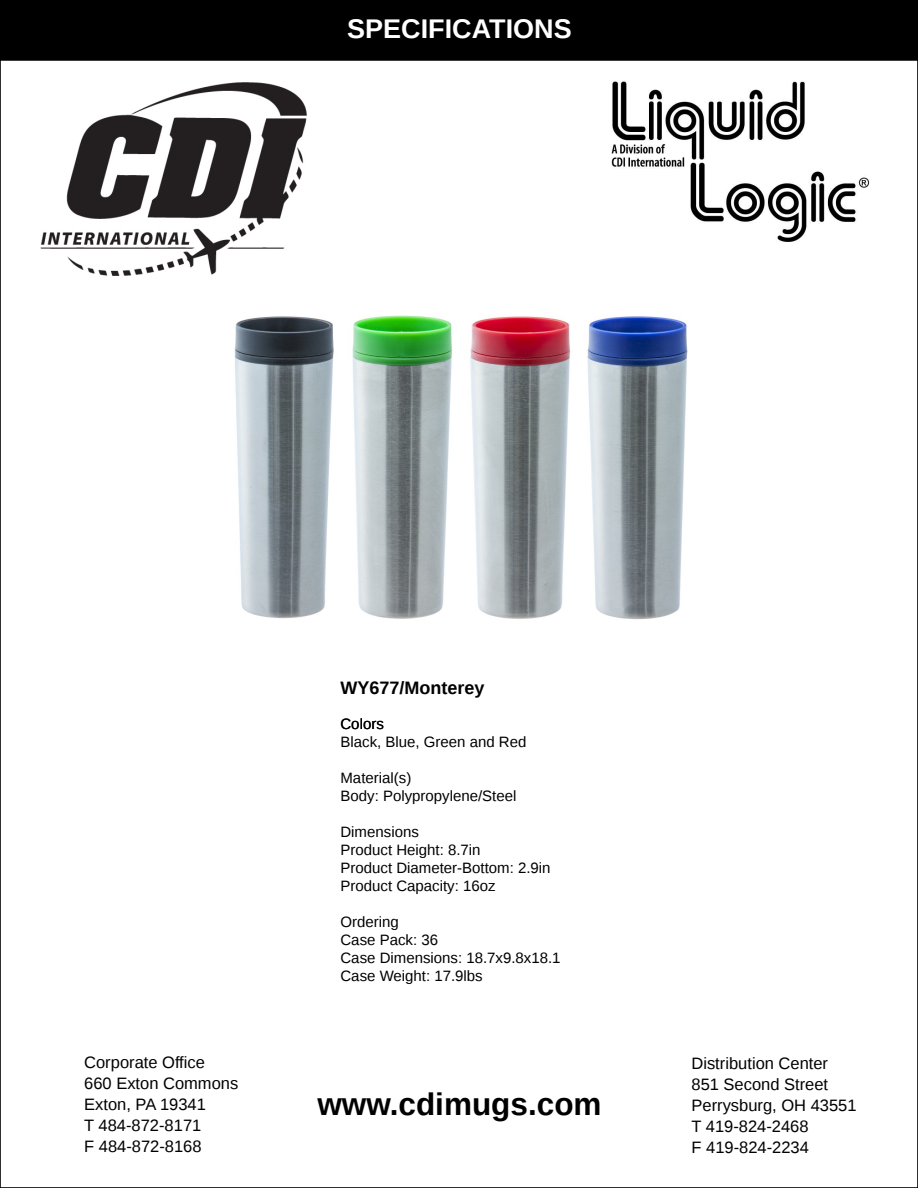
<style>
.page{position:relative;width:918px;height:1188px;background:#fff}
.page>*{position:absolute;margin:0;border:0;box-sizing:border-box;transform-origin:0 0}
.t1{font:700 31.5px "Liberation Sans";color:#000}
.t2{font:700 27px "Liberation Sans";color:#fff}
.t3{font:700 18px "Liberation Sans";color:#000}
.t4{font:16.5px/21px "Liberation Sans";color:#000}
.t5{font:15px/18px "Liberation Sans";color:#000}
</style>
<div class="page">
<img style="left:611px;top:81px;width:259px;height:161px">
<div style="left:0;top:0;width:918px;height:60px;background:#000"></div>
<div style="left:0;top:0;width:918px;height:61px;border:2px solid #000"></div>
<img style="left:234px;top:315px;width:454px;height:305px">
<img style="left:40px;top:82px;width:266px;height:193px">
<h2 class="t2" style="left:347px;top:12px;width:226px">SPECIFICATIONS</h2>
<p class="t3" style="left:340px;top:677px;width:146px">WY677/Monterey</p>
<p class="t5" style="left:340px;top:715px;width:187px">Colors<br>Black, Blue, Green and Red</p>
<p class="t5" style="left:340px;top:769px;width:177px">Material(s)<br>Body: Polypropylene/Steel</p>
<p class="t5" style="left:340px;top:823px;width:212px">Dimensions<br>Product Height: 8.7in<br>Product Diameter-Bottom: 2.9in<br>Product Capacity: 16oz</p>
<p class="t5" style="left:340px;top:913px;width:222px">Ordering<br>Case Pack: 36<br>Case Dimensions: 18.7x9.8x18.1<br>Case Weight: 17.9lbs</p>
<p class="t4" style="left:84px;top:1052px;width:156px">Corporate Office<br>660 Exton Commons<br>Exton, PA 19341<br>T 484-872-8171<br>F 484-872-8168</p>
<p class="t4" style="left:692px;top:1053px;width:167px">Distribution Center<br>851 Second Street<br>Perrysburg, OH 43551<br>T 419-824-2468<br>F 419-824-2234</p>
<h1 class="t1" style="left:317px;top:1086px;width:286px">www.cdimugs.com</h1>
</div>
